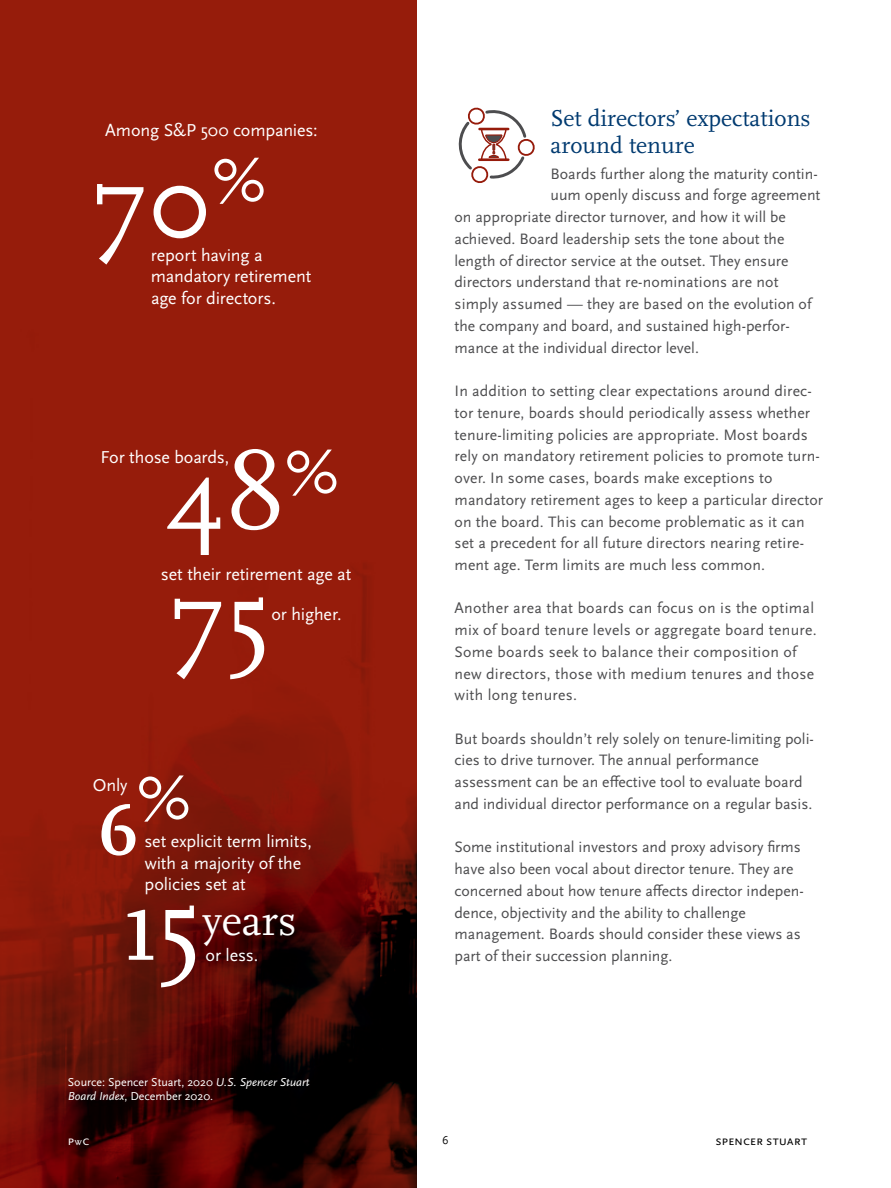
<style>
.page{position:relative;width:891px;height:1188px;background:#fff}
.page>*{position:absolute;margin:0;border:0;box-sizing:border-box;transform-origin:0 0}
.t1{font:108px "Scala Pro";color:#fff}
.t2{font:43.65px "Scala Pro";color:#fff}
.t3{font:24px/27px "Scala Pro";color:#003a70}
.t4{font:18px/21.6px "Scala Sans Pro";letter-spacing:-.005em;color:#fff}
.t5{font:15.75px/21.8px "Scala Sans Pro";color:#4d4d4f}
.t6{font:15.75px/21.8px "Scala Sans Pro";letter-spacing:.02em;color:#4d4d4f}
.t7{font:13.5px "Scala Sans Pro";letter-spacing:-.015em;color:#000}
.t8{font:13.5px "Scala Sans Pro";color:#fff}
.t9{font:12px/14.4px "Scala Sans Pro";color:#fff}
.t10{font:12px "Scala Sans Pro";color:#000}
.s1{font-style:italic}
.s2{font-size:10.5px}
</style>
<div class="page">
<div style="left:0;top:0;width:417px;height:1188px;background:#961c0b"></div>
<img style="left:0;top:575px;width:417px;height:613px">
<svg style="left:458px;top:107px;width:77px;height:76px"></svg>
<p class="t4" style="left:105px;top:119px;width:214px">Among S&amp;P 500 companies:</p>
<h1 class="t1" style="left:94px;top:137px;width:173px">70<sup>%</sup></h1>
<p class="t4" style="left:151px;top:244px;width:162px">report having a mandatory retirement age for directors.</p>
<h1 class="t1" style="left:166px;top:429px;width:174px">48<sup>%</sup></h1>
<p class="t4" style="left:161px;top:564px;width:192px">set their retirement age at</p>
<h1 class="t1" style="left:172px;top:552px;width:101px">75</h1>
<p class="t4" style="left:271px;top:603px;width:72px">or higher.</p>
<p class="t4" style="left:100px;top:446px;width:131px">For those boards,</p>
<h1 class="t1" style="left:98px;top:755px;width:94px">6<sup>%</sup></h1>
<p class="t4" style="left:93px;top:775px;width:36px">Only</p>
<p class="t4" style="left:144px;top:831px;width:169px">set explicit term limits, with a majority of the policies set at</p>
<h1 class="t1" style="left:125px;top:860px;width:79px">15</h1>
<h2 class="t2" style="left:202px;top:895px;width:96px">years</h2>
<p class="t4" style="left:206px;top:945px;width:54px">or less.</p>
<h3 class="t3" style="left:551px;top:104px;width:262px">Set directors’ expectations around tenure</h3>
<p class="t5" style="left:551px;top:163px;width:269px">Boards further along the maturity contin-</p>
<p class="t5" style="left:551px;top:184px;width:271px">uum openly discuss and forge agreement</p>
<p class="t5" style="left:455px;top:206px;width:333px">on appropriate director turnover, and how it will be</p>
<p class="t5" style="left:455px;top:228px;width:331px">achieved. Board leadership sets the tone about the</p>
<p class="t5" style="left:455px;top:250px;width:336px">length of director service at the outset. They ensure</p>
<p class="t5" style="left:455px;top:271px;width:326px">directors understand that re-nominations are not</p>
<p class="t5" style="left:455px;top:293px;width:358px">simply assumed — they are based on the evolution of</p>
<p class="t5" style="left:455px;top:315px;width:337px">the company and board, and sustained high-perfor-</p>
<p class="t5" style="left:455px;top:337px;width:246px">mance at the individual director level.</p>
<p class="t5" style="left:455px;top:380px;width:370px">In addition to setting clear expectations around direc&shy;tor tenure, boards should periodically assess whether tenure-limiting policies are appropriate. Most boards rely on mandatory retirement policies to promote turn&shy;over. In some cases, boards make exceptions to mandatory retirement ages to keep a particular director on the board. This can become problematic as it can set a precedent for all future directors nearing retire&shy;ment age. Term limits are much less common.</p>
<p class="t6" style="left:455px;top:597px;width:364px">Another area that boards can focus on is the optimal mix of board tenure levels or aggregate board tenure.<br>Some boards seek to balance their composition of new directors, those with medium tenures and those with long tenures.</p>
<p class="t5" style="left:455px;top:728px;width:361px">But boards shouldn’t rely solely on tenure-limiting poli&shy;cies to drive turnover. The annual performance assessment can be an effective tool to evaluate board and individual director performance on a regular basis.</p>
<p class="t5" style="left:455px;top:836px;width:351px">Some institutional investors and proxy advisory firms have also been vocal about director tenure. They are concerned about how tenure affects director indepen&shy;dence, objectivity and the ability to challenge management. Boards should consider these views as part of their succession planning.</p>
<p class="t9" style="left:68px;top:1075px;width:244px">Source: Spencer Stuart, 2020 <span class="s1">U.S. Spencer Stuart<br>Board Index</span>, December 2020.</p>
<p class="t8" style="left:68px;top:1133px;width:39px">P<span class="s2">w</span>C</p>
<p class="t7" style="left:229px;top:1133px;width:47px">Sp</p>
<p class="t10" style="left:442px;top:1133px;width:8px">6</p>
<p class="t7" style="left:728px;top:1133px;width:81px">encer Stuart</p>
</div>
